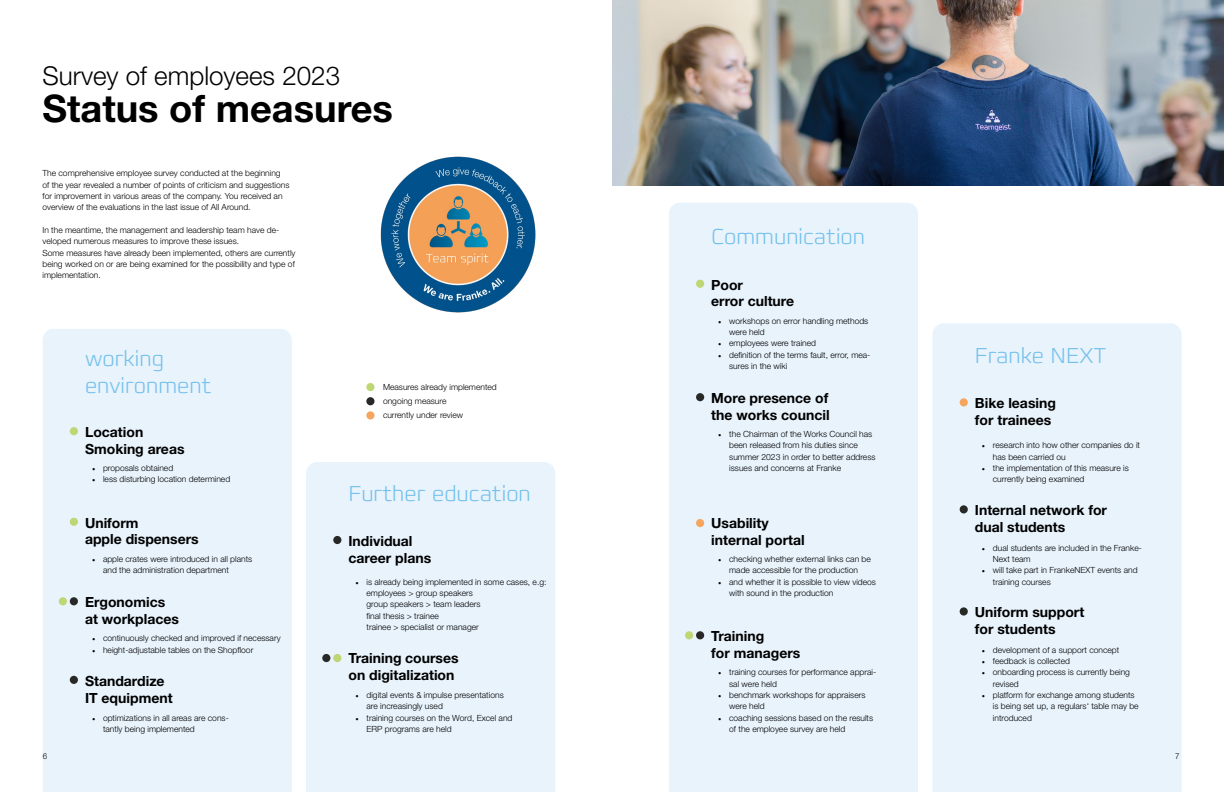
<style>
.page{position:relative;width:1224px;height:792px;background:#fff}
.page>*{position:absolute;margin:0;border:0;box-sizing:border-box;transform-origin:0 0}
.t1{font:700 38px "Helvetica Neue LT Std";color:#000}
.t2{font:300 26px "Helvetica Neue LT Std";color:#000}
.t3{font:200 22px "Francker Std";color:#74c0ec}
.t4{font:700 14px/16.8px "Helvetica Neue LT Std";color:#000}
.t5{font:300 8.5px/11.3px "Helvetica Neue LT Std";color:#000}
.t6{font:300 8px "Helvetica Neue LT Std";color:#000}
.s1{font-family:"Minion Pro";font-weight:400}
</style>
<div class="page">
<div style="left:43px;top:329px;width:249px;height:463px;background:#e8f3fc"></div>
<div style="left:306px;top:462px;width:249px;height:330px;background:#e8f3fc"></div>
<div style="left:669px;top:203px;width:249px;height:589px;background:#e8f3fc"></div>
<div style="left:932px;top:323px;width:250px;height:469px;background:#e8f3fc"></div>
<img style="left:613px;top:0;width:611px;height:185px">
<div style="left:70px;top:427px;width:8px;height:8px;background:#bfd674;border-radius:50%"></div>
<div style="left:696px;top:280px;width:8px;height:8px;background:#bfd674;border-radius:50%"></div>
<div style="left:696px;top:393px;width:8px;height:8px;background:#282827;border-radius:50%"></div>
<div style="left:696px;top:519px;width:8px;height:8px;background:#f6a55f;border-radius:50%"></div>
<div style="left:960px;top:398px;width:8px;height:8px;background:#f6a55f;border-radius:50%"></div>
<div style="left:960px;top:505px;width:8px;height:8px;background:#282827;border-radius:50%"></div>
<div style="left:960px;top:607px;width:8px;height:9px;background:#282827;border-radius:50%"></div>
<div style="left:696px;top:631px;width:8px;height:8px;background:#282827;border-radius:50%"></div>
<div style="left:685px;top:631px;width:8px;height:8px;background:#bfd674;border-radius:50%"></div>
<div style="left:366px;top:383px;width:9px;height:8px;background:#bfd674;border-radius:50%"></div>
<div style="left:366px;top:397px;width:9px;height:8px;background:#282827;border-radius:50%"></div>
<div style="left:366px;top:411px;width:9px;height:9px;background:#f6a55f;border-radius:50%"></div>
<div style="left:70px;top:518px;width:8px;height:8px;background:#bfd674;border-radius:50%"></div>
<div style="left:70px;top:597px;width:8px;height:8px;background:#282827;border-radius:50%"></div>
<div style="left:59px;top:597px;width:8px;height:8px;background:#bfd674;border-radius:50%"></div>
<div style="left:70px;top:676px;width:8px;height:8px;background:#282827;border-radius:50%"></div>
<div style="left:333px;top:536px;width:8px;height:8px;background:#282827;border-radius:50%"></div>
<div style="left:333px;top:654px;width:8px;height:8px;background:#bfd674;border-radius:50%"></div>
<div style="left:322px;top:654px;width:8px;height:8px;background:#282827;border-radius:50%"></div>
<img style="left:380px;top:156px;width:156px;height:157px">
<h2 class="t2" style="left:43px;top:60px;width:299px">Survey of employees 2023</h2>
<h1 class="t1" style="left:43px;top:85px;width:352px">Status of measures</h1>
<p class="t5" style="left:42px;top:167px;width:249px">The comprehensive employee survey conducted at the beginning of the year revealed a number of points of criticism and suggestions for improvement in various areas of the company. You received an overview of the evaluations in the last issue of All Around.</p>
<p class="t5" style="left:42px;top:224px;width:255px">In the meantime, the management and leadership team have de&shy;veloped numerous measures to improve these issues.<br>Some measures have already been implemented, others are currently being worked on or are being examined for the possibility and type of implementation.</p>
<h3 class="t3" style="left:711px;top:223px;width:155px">Communication</h3>
<h3 class="t4" style="left:711px;top:276px;width:84px">Poor<br>error culture</h3>
<p class="t5" style="left:729px;top:315px;width:141px;text-indent:-11px"><span class="s1">•</span> workshops on error handling methods were held</p>
<p class="t5" style="left:718px;top:338px;width:99px"><span class="s1">•</span> employees were trained</p>
<p class="t5" style="left:729px;top:349px;width:143px;text-indent:-11px"><span class="s1">•</span> definition of the terms fault, error, mea&shy;sures in the wiki</p>
<h3 class="t3" style="left:85px;top:345px;width:80px">working</h3>
<h3 class="t3" style="left:975px;top:342px;width:133px">Franke NEXT</h3>
<h3 class="t3" style="left:85px;top:372px;width:128px">environment</h3>
<p class="t5" style="left:383px;top:380px;width:115px;line-height:14px">Measures already implemented ongoing measure<br>currently under review</p>
<h3 class="t4" style="left:711px;top:389px;width:120px">More presence of the works council</h3>
<h3 class="t4" style="left:975px;top:394px;width:83px">Bike leasing for trainees</h3>
<h3 class="t4" style="left:85px;top:423px;width:101px">Location<br>Smoking areas</h3>
<p class="t5" style="left:92px;top:462px;width:83px"><span class="s1">•</span> proposals obtained</p>
<p class="t5" style="left:92px;top:474px;width:140px"><span class="s1">•</span> less disturbing location determined</p>
<h3 class="t4" style="left:85px;top:514px;width:115px">Uniform<br>apple dispensers</h3>
<p class="t5" style="left:103px;top:553px;width:151px;text-indent:-11px"><span class="s1">•</span> apple crates were introduced in all plants and the administration department</p>
<h3 class="t4" style="left:85px;top:594px;width:96px">Ergonomics at workplaces</h3>
<p class="t5" style="left:92px;top:632px;width:190px"><span class="s1">•</span> continuously checked and improved if necessary</p>
<p class="t5" style="left:92px;top:644px;width:163px"><span class="s1">•</span> height-adjustable tables on the Shopfloor</p>
<h3 class="t4" style="left:85px;top:672px;width:89px">Standardize<br>IT equipment</h3>
<p class="t5" style="left:103px;top:712px;width:127px;text-indent:-11px"><span class="s1">•</span> optimizations in all areas are cons&shy;tantly being implemented</p>
<h3 class="t3" style="left:349px;top:480px;width:184px">Further education</h3>
<h3 class="t4" style="left:349px;top:532px;width:84px">Individual career plans</h3>
<p class="t5" style="left:367px;top:576px;width:181px;text-indent:-11px"><span class="s1">•</span> is already being implemented in some cases, e.g: employees &gt; group speakers<br>group speakers &gt; team leaders<br>final thesis &gt; trainee<br>trainee &gt; specialist or manager</p>
<h3 class="t4" style="left:349px;top:649px;width:112px">Training courses on digitalization</h3>
<p class="t5" style="left:367px;top:689px;width:139px;text-indent:-11px"><span class="s1">•</span> digital events &amp; impulse presentations are increasingly used</p>
<p class="t5" style="left:367px;top:712px;width:147px;text-indent:-11px"><span class="s1">•</span> training courses on the Word, Excel and<br>ERP programs are held</p>
<p class="t5" style="left:729px;top:428px;width:148px;text-indent:-11px"><span class="s1">•</span> the Chairman of the Works Council has been released from his duties since summer 2023 in order to better address issues and concerns at Franke</p>
<h3 class="t4" style="left:711px;top:515px;width:95px">Usability internal portal</h3>
<p class="t5" style="left:718px;top:553px;width:154px;text-align:center"><span class="s1">•</span> checking whether external links can be made accessible for the production</p>
<p class="t5" style="left:729px;top:576px;width:148px;text-indent:-11px"><span class="s1">•</span> and whether it is possible to view videos with sound in the production</p>
<h3 class="t4" style="left:711px;top:628px;width:91px">Training<br>for managers</h3>
<p class="t5" style="left:729px;top:666px;width:149px;text-indent:-11px"><span class="s1">•</span> training courses for performance apprai&shy;sal were held</p>
<p class="t5" style="left:729px;top:689px;width:138px;text-indent:-11px"><span class="s1">•</span> benchmark workshops for appraisers were held</p>
<p class="t5" style="left:729px;top:712px;width:146px;text-indent:-11px"><span class="s1">•</span> coaching sessions based on the results of the employee survey are held</p>
<p class="t5" style="left:993px;top:440px;width:149px;text-indent:-11px"><span class="s1">•</span> research into how other companies do it has been carried ou</p>
<p class="t5" style="left:993px;top:462px;width:138px;text-indent:-11px"><span class="s1">•</span> the implementation of this measure is currently being examined</p>
<h3 class="t4" style="left:975px;top:502px;width:134px">Internal network for dual students</h3>
<p class="t5" style="left:993px;top:542px;width:151px;text-indent:-11px"><span class="s1">•</span> dual students are included in the Franke-<br>Next team</p>
<p class="t5" style="left:993px;top:564px;width:146px;text-indent:-11px"><span class="s1">•</span> will take part in FrankeNEXT events and training courses</p>
<h3 class="t4" style="left:975px;top:604px;width:111px">Uniform support for students</h3>
<p class="t5" style="left:982px;top:644px;width:139px"><span class="s1">•</span> development of a support concept</p>
<p class="t5" style="left:982px;top:655px;width:90px"><span class="s1">•</span> feedback is collected</p>
<p class="t5" style="left:993px;top:666px;width:139px;text-indent:-11px"><span class="s1">•</span> onboarding process is currently being revised</p>
<p class="t5" style="left:993px;top:689px;width:147px;text-indent:-11px"><span class="s1">•</span> platform for exchange among students is being set up, a regulars‘ table may be introduced</p>
<p class="t6" style="left:43px;top:751px;width:6px">6</p>
<p class="t6" style="left:1175px;top:751px;width:6px">7</p>
</div>
